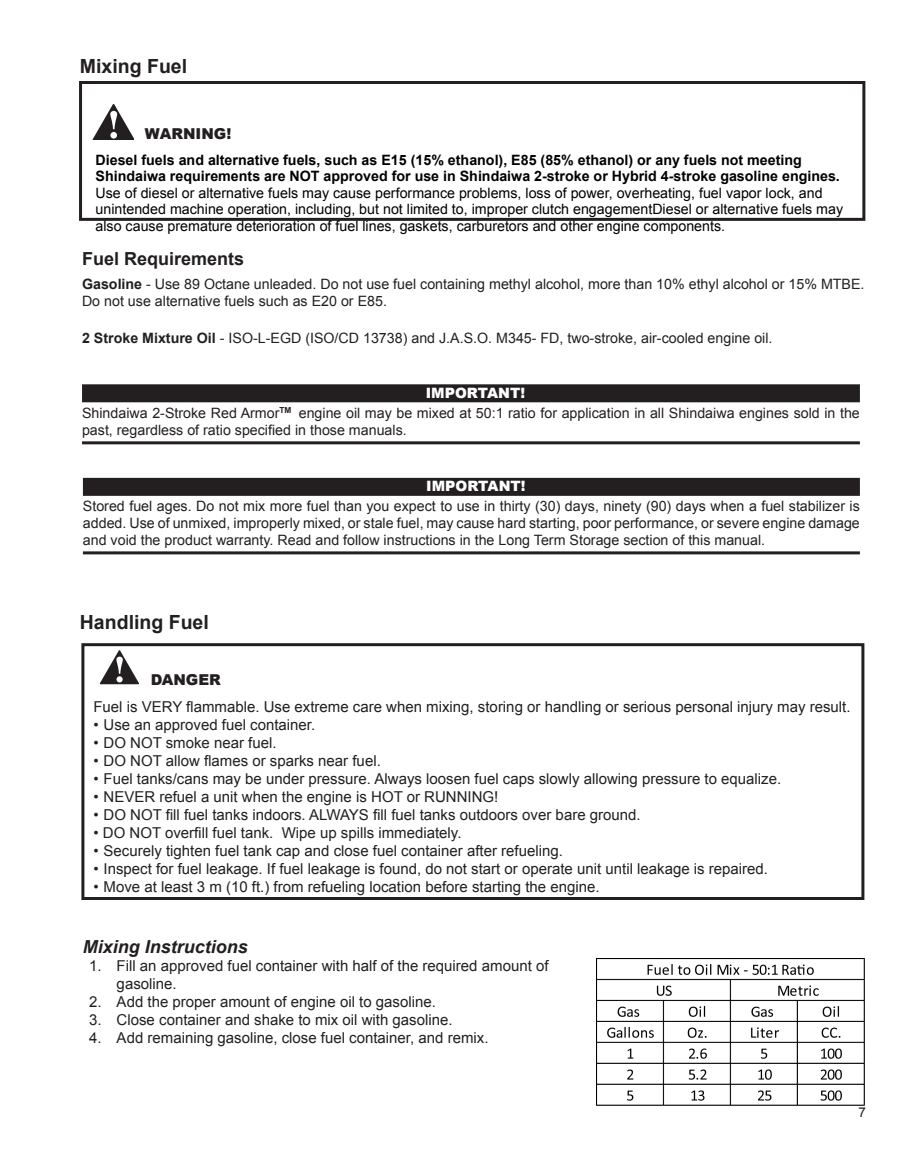
<style>
.page{position:relative;width:918px;height:1161px;background:#fff}
.page>*{position:absolute;margin:0;border:0;box-sizing:border-box;transform-origin:0 0}
.Pg_Heads{font:700 19.5px "Arial";color:#231f20}
.level4{font:italic 700 18px "Arial";color:#231f20}
.Pg_Heads-2{font:700 18px "Arial";color:#231f20}
.bulnote{font:15px "Arial";color:#231f20}
.number{font:15px "Arial";color:#231f20}
.warndang{font:15px "Arial";color:#231f20}
.Warning{font:900 15px "Arial";color:#231f20}
.notetext{font:14.25px/16.5px "Arial";color:#000}
.Important_text{font:14.25px/17.1px "Arial";color:#231f20}
.text{font:14.25px/17.1px "Arial";color:#231f20}
.Important{font:900 14.25px "Arial";color:#fff}
.t1{font:13.5px "Arial";color:#231f20}
.s1{font-weight:700}
</style>
<div class="page">
<div style="left:81px;top:643px;width:783px;height:257px;border:3px solid #231f20"></div>
<div style="left:79px;top:81px;width:786px;height:140px;border:3px solid #231f20"></div>
<svg style="left:100px;top:650px;width:39px;height:35px"></svg>
<div style="left:82px;top:384px;width:778px;height:18px;background:#231f20"></div>
<hr style="left:82px;top:441px;width:778px;height:3px;background:#231f20">
<div style="left:83px;top:478px;width:777px;height:18px;background:#231f20"></div>
<hr style="left:83px;top:551px;width:777px;height:3px;background:#231f20">
<svg style="left:93px;top:104px;width:40px;height:35px"></svg>
<img style="left:596px;top:958px;width:269px;height:148px">
<p class="Pg_Heads" style="left:80px;top:52px;width:109px">Mixing Fuel</p>
<p class="Warning" style="left:145px;top:123px;width:88px">WARNING!</p>
<p class="notetext" style="left:96px;top:151px;width:749px"><span class="s1">Diesel fuels and alternative fuels, such as E15 (15% ethanol), E85 (85% ethanol) or any fuels not meeting Shindaiwa requirements are NOT approved for use in Shindaiwa 2-stroke or Hybrid 4-stroke gasoline engines.<br></span>Use of diesel or alternative fuels may cause performance problems, loss of power, overheating, fuel vapor lock, and unintended machine operation, including, but not limited to, improper clutch engagementDiesel or alternative fuels may also cause premature deterioration of fuel lines, gaskets, carburetors and other engine components.</p>
<p class="Pg_Heads-2" style="left:82px;top:246px;width:164px">Fuel Requirements</p>
<p class="text" style="left:82px;top:275px;width:784px"><span class="s1">Gasoline</span> - Use 89 Octane unleaded. Do not use fuel containing methyl alcohol, more than 10% ethyl alcohol or 15% MTBE.<br>Do not use alternative fuels such as E20 or E85.</p>
<p class="text" style="left:82px;top:330px;width:692px"><span class="s1">2 Stroke Mixture Oil</span> - ISO-L-EGD (ISO/CD 13738) and J.A.S.O. M345- FD, two-stroke, air-cooled engine oil.</p>
<p class="Important" style="left:426px;top:382px;width:101px">IMPORTANT!</p>
<p class="Important_text" style="left:82px;top:404px;width:779px">Shindaiwa 2-Stroke Red Armor<sup>TM</sup> engine oil may be mixed at 50:1 ratio for application in all Shindaiwa engines sold in the past, regardless of ratio specified in those manuals.</p>
<p class="Important" style="left:426px;top:476px;width:101px">IMPORTANT!</p>
<p class="Important_text" style="left:83px;top:497px;width:778px;text-align:justify">Stored fuel ages. Do not mix more fuel than you expect to use in thirty (30) days, ninety (90) days when a fuel stabilizer is added. Use of unmixed, improperly mixed, or stale fuel, may cause hard starting, poor performance, or severe engine damage and void the product warranty. Read and follow instructions in the Long Term Storage section of this manual.</p>
<p class="Pg_Heads" style="left:80px;top:609px;width:130px">Handling Fuel</p>
<p class="Warning" style="left:151px;top:669px;width:72px">DANGER</p>
<p class="warndang" style="left:93px;top:697px;width:759px">Fuel is VERY flammable. Use extreme care when mixing, storing or handling or serious personal injury may result.</p>
<p class="bulnote" style="left:93px;top:715px;width:223px">• Use an approved fuel container.</p>
<p class="bulnote" style="left:93px;top:733px;width:185px">• DO NOT smoke near fuel.</p>
<p class="bulnote" style="left:93px;top:751px;width:289px">• DO NOT allow flames or sparks near fuel.</p>
<p class="bulnote" style="left:93px;top:769px;width:689px">• Fuel tanks/cans may be under pressure. Always loosen fuel caps slowly allowing pressure to equalize.</p>
<p class="bulnote" style="left:93px;top:787px;width:407px">• NEVER refuel a unit when the engine is HOT or RUNNING!</p>
<p class="bulnote" style="left:93px;top:805px;width:549px">• DO NOT fill fuel tanks indoors. ALWAYS fill fuel tanks outdoors over bare ground.</p>
<p class="bulnote" style="left:93px;top:823px;width:370px">• DO NOT overfill fuel tank. Wipe up spills immediately.</p>
<p class="bulnote" style="left:93px;top:841px;width:471px">• Securely tighten fuel tank cap and close fuel container after refueling.</p>
<p class="bulnote" style="left:93px;top:859px;width:676px">• Inspect for fuel leakage. If fuel leakage is found, do not start or operate unit until leakage is repaired.</p>
<p class="bulnote" style="left:93px;top:877px;width:508px">• Move at least 3 m (10 ft.) from refueling location before starting the engine.</p>
<p class="level4" style="left:83px;top:934px;width:167px">Mixing Instructions</p>
<p class="number" style="left:89px;top:955px;width:461px">1. Fill an approved fuel container with half of the required amount of</p>
<p class="number" style="left:117px;top:973px;width:62px">gasoline.</p>
<p class="number" style="left:89px;top:991px;width:349px">2. Add the proper amount of engine oil to gasoline.</p>
<p class="number" style="left:89px;top:1009px;width:365px">3. Close container and shake to mix oil with gasoline.</p>
<p class="number" style="left:89px;top:1027px;width:401px">4. Add remaining gasoline, close fuel container, and remix.</p>
<p class="t1" style="left:858px;top:1103px;width:9px">7</p>
</div>
